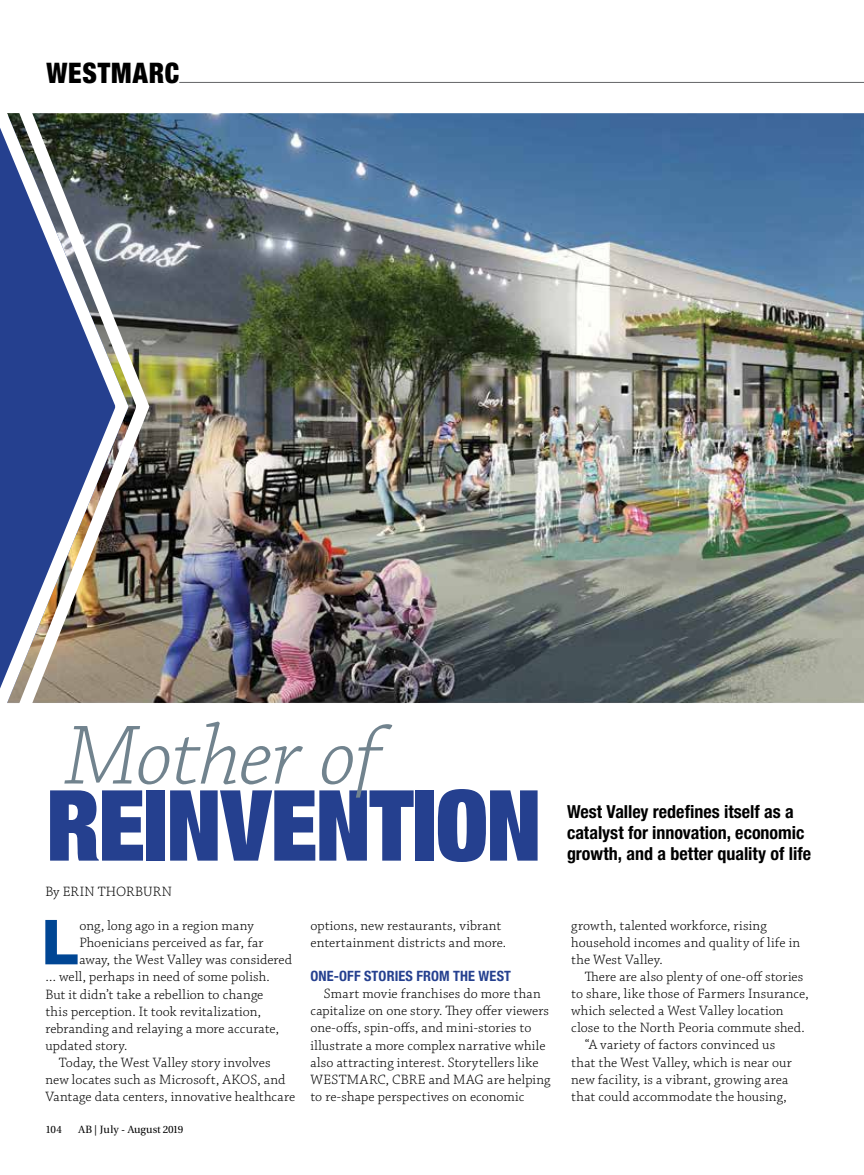
<style>
.page{position:relative;width:864px;height:1175px;background:#fff}
.page>*{position:absolute;margin:0;border:0;box-sizing:border-box;transform-origin:0 0}
.t1{font:900 expanded 98.4px "Helvetica Neue";letter-spacing:-.01em;color:#25408f;scale:.95 1}
.t2{font:italic 300 88.5px "Chaparral Pro";letter-spacing:-.02em;color:#71838e}
.t3{font:800 62.1px "Helvetica Neue";color:#004694}
.t4{font:900 condensed 28.35px "Helvetica Neue";letter-spacing:.03em;color:#000;scale:.95 1}
.t5{font:700 condensed 18px/21px "Helvetica Neue";color:#000}
.t6{font:300 14.25px/17.1px "Chaparral Pro";letter-spacing:.01em;color:#000}
.t7{font:700 condensed 14.25px "Helvetica Neue";letter-spacing:.01em;color:#25408f}
.t8{font:10.5px "Utopia";letter-spacing:-.005em;color:#000}
</style>
<div class="page">
<hr style="left:179px;top:82px;width:685px;height:1px;background:#636466">
<img style="left:6px;top:113px;width:858px;height:590px">
<h3 class="t4" style="left:46px;top:55px;width:141px">WESTMARC</h3>
<h2 class="t2" style="left:65px;top:707px;width:317px">Mother of</h2>
<h1 class="t1" style="left:46px;top:762px;width:523px">REINVENTION</h1>
<p class="t6" style="left:45px;top:883px;width:128px">By ERIN THORBURN</p>
<h3 class="t3" style="left:41px;top:905px;width:39px">L</h3>
<p class="t6" style="left:79px;top:917px;width:176px">ong, long ago in a region many</p>
<p class="t6" style="left:79px;top:934px;width:186px">Phoenicians perceived as far, far</p>
<p class="t6" style="left:79px;top:952px;width:214px">away, the West Valley was considered</p>
<p class="t6" style="left:45px;top:969px;width:226px">… well, perhaps in need of some polish.</p>
<p class="t6" style="left:45px;top:986px;width:220px">But it didn’t take a rebellion to change</p>
<p class="t6" style="left:45px;top:1003px;width:217px">this perception. It took revitalization,</p>
<p class="t6" style="left:45px;top:1020px;width:235px">rebranding and relaying a more accurate,</p>
<p class="t6" style="left:45px;top:1037px;width:84px">updated story.</p>
<p class="t6" style="left:59px;top:1054px;width:213px">Today, the West Valley story involves</p>
<p class="t6" style="left:45px;top:1071px;width:241px">new locates such as Microsoft, AKOS, and</p>
<p class="t6" style="left:45px;top:1088px;width:251px">Vantage data centers, innovative healthcare</p>
<p class="t8" style="left:45px;top:1124px;width:18px">104</p>
<p class="t8" style="left:79px;top:1124px;width:106px">AB | July - August 2019</p>
<p class="t6" style="left:310px;top:917px;width:197px">options, new restaurants, vibrant entertainment districts and more.</p>
<p class="t7" style="left:310px;top:967px;width:202px">ONE-OFF STORIES FROM THE WEST</p>
<p class="t6" style="left:310px;top:985px;width:242px;text-indent:13px">Smart movie franchises do more than capitalize on one story. They offer viewers one-offs, spin-offs, and mini-stories to illustrate a more complex narrative while also attracting interest. Storytellers like WESTMARC, CBRE and MAG are helping to re-shape perspectives on economic</p>
<p class="t5" style="left:567px;top:801px;width:246px">West Valley redefines itself as a catalyst for innovation, economic growth, and a better quality of life</p>
<p class="t6" style="left:571px;top:917px;width:231px">growth, talented workforce, rising household incomes and quality of life in the West Valley.</p>
<p class="t6" style="left:585px;top:968px;width:220px">There are also plenty of one-off stories</p>
<p class="t6" style="left:571px;top:985px;width:239px">to share, like those of Farmers Insurance,</p>
<p class="t6" style="left:571px;top:1002px;width:214px">which selected a West Valley location</p>
<p class="t6" style="left:571px;top:1019px;width:235px">close to the North Peoria commute shed.</p>
<p class="t6" style="left:585px;top:1037px;width:192px">“A variety of factors convinced us</p>
<p class="t6" style="left:571px;top:1054px;width:222px">that the West Valley, which is near our</p>
<p class="t6" style="left:571px;top:1071px;width:219px">new facility, is a vibrant, growing area</p>
<p class="t6" style="left:571px;top:1088px;width:217px">that could accommodate the housing,</p>
</div>
